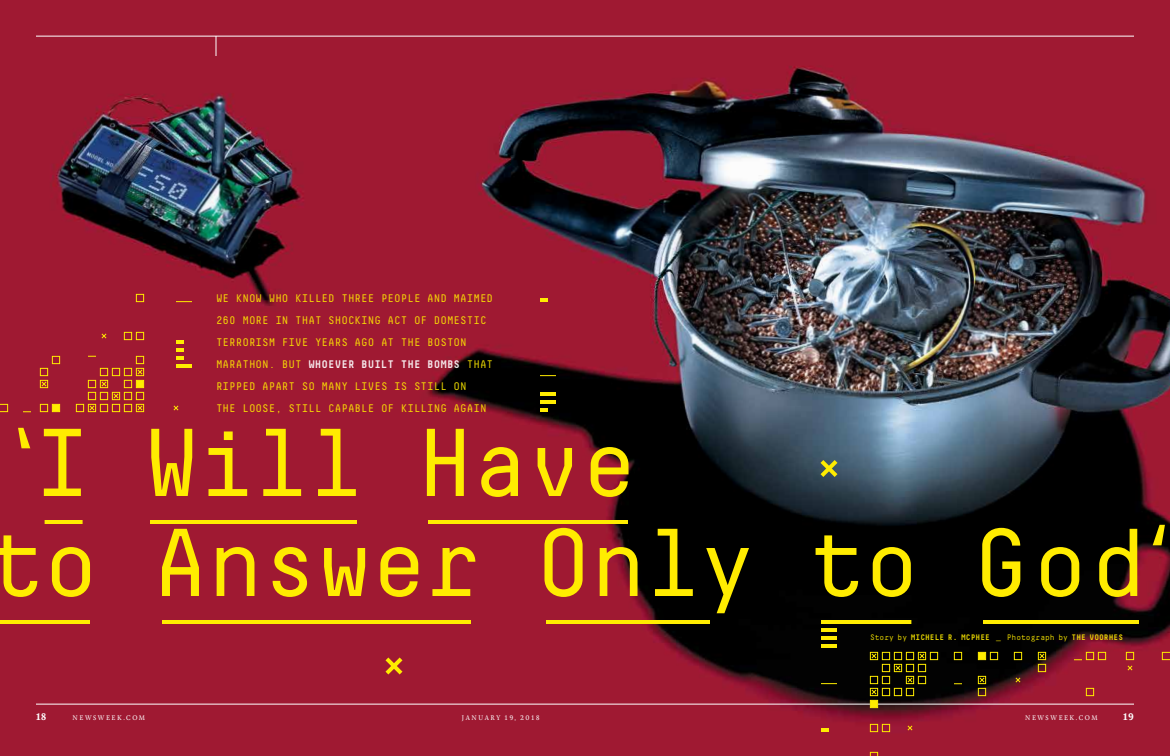
<style>
.page{position:relative;width:1170px;height:756px;background:#fff}
.page>*{position:absolute;margin:0;border:0;box-sizing:border-box;transform-origin:0 0}
.t1{font:96px/100px "Decima Mono";letter-spacing:-.03em;color:#ffec00}
.t2{font:11px/22px "Decima Mono";color:#ffec00}
.t3{font:700 10px "Pona";color:#fff}
.t4{font:700 8px "Decima Mono";color:#ffec00}
.t5{font:7px "Pona";letter-spacing:.21em;color:#fff}
.s1{font-weight:700;color:#fff}
.s2{font-weight:400}
</style>
<div class="page">
<img style="left:0;top:0;width:1170px;height:756px">
<hr style="left:36px;top:704px;width:834px;height:1px;background:#fff">
<hr style="left:878px;top:704px;width:256px;height:1px;background:#fff">
<hr style="left:36px;top:36px;width:1098px;height:1px;background:#fff">
<hr style="left:45px;top:520px;width:38px;height:4px;background:#ffec00">
<hr style="left:150px;top:520px;width:207px;height:4px;background:#ffec00">
<hr style="left:428px;top:520px;width:200px;height:4px;background:#ffec00">
<hr style="left:0;top:620px;width:90px;height:4px;background:#ffec00">
<hr style="left:162px;top:620px;width:309px;height:4px;background:#ffec00">
<hr style="left:821px;top:620px;width:90px;height:4px;background:#ffec00">
<hr style="left:983px;top:620px;width:156px;height:4px;background:#ffec00">
<hr style="left:546px;top:620px;width:164px;height:4px;background:#ffec00">
<div style="left:136px;top:404px;width:8px;height:8px;border:1px solid #ffec00"></div>
<svg style="left:137px;top:405px;width:6px;height:6px"></svg>
<div style="left:88px;top:404px;width:8px;height:8px;border:1px solid #ffec00"></div>
<svg style="left:89px;top:405px;width:6px;height:6px"></svg>
<div style="left:112px;top:392px;width:8px;height:8px;border:1px solid #ffec00"></div>
<svg style="left:113px;top:393px;width:6px;height:6px"></svg>
<div style="left:136px;top:368px;width:8px;height:8px;border:1px solid #ffec00"></div>
<svg style="left:137px;top:369px;width:6px;height:6px"></svg>
<div style="left:136px;top:392px;width:8px;height:8px;border:1px solid #ffec00"></div>
<div style="left:136px;top:380px;width:8px;height:8px;background:#ffec00"></div>
<div style="left:124px;top:404px;width:8px;height:8px;border:1px solid #ffec00"></div>
<div style="left:124px;top:392px;width:8px;height:8px;border:1px solid #ffec00"></div>
<div style="left:124px;top:380px;width:8px;height:8px;border:1px solid #ffec00"></div>
<div style="left:124px;top:368px;width:8px;height:8px;border:1px solid #ffec00"></div>
<div style="left:112px;top:404px;width:8px;height:8px;border:1px solid #ffec00"></div>
<div style="left:112px;top:368px;width:8px;height:8px;border:1px solid #ffec00"></div>
<div style="left:100px;top:404px;width:8px;height:8px;border:1px solid #ffec00"></div>
<div style="left:100px;top:392px;width:8px;height:8px;border:1px solid #ffec00"></div>
<div style="left:100px;top:368px;width:8px;height:8px;border:1px solid #ffec00"></div>
<div style="left:88px;top:392px;width:8px;height:8px;border:1px solid #ffec00"></div>
<div style="left:88px;top:380px;width:8px;height:8px;border:1px solid #ffec00"></div>
<div style="left:76px;top:404px;width:8px;height:8px;border:1px solid #ffec00"></div>
<div style="left:100px;top:380px;width:8px;height:8px;border:1px solid #ffec00"></div>
<svg style="left:101px;top:381px;width:6px;height:6px"></svg>
<div style="left:40px;top:380px;width:8px;height:8px;border:1px solid #ffec00"></div>
<svg style="left:41px;top:381px;width:6px;height:6px"></svg>
<div style="left:40px;top:368px;width:8px;height:8px;border:1px solid #ffec00"></div>
<svg style="left:101px;top:333px;width:6px;height:6px"></svg>
<div style="left:52px;top:404px;width:8px;height:8px;background:#ffec00"></div>
<div style="left:40px;top:404px;width:8px;height:8px;border:1px solid #ffec00"></div>
<svg style="left:0;top:404px;width:8px;height:8px"></svg>
<div style="left:136px;top:356px;width:8px;height:8px;border:1px solid #ffec00"></div>
<div style="left:136px;top:332px;width:8px;height:8px;border:1px solid #ffec00"></div>
<div style="left:124px;top:332px;width:8px;height:8px;border:1px solid #ffec00"></div>
<div style="left:136px;top:294px;width:8px;height:8px;border:1px solid #ffec00"></div>
<svg style="left:173px;top:405px;width:6px;height:6px"></svg>
<div style="left:870px;top:652px;width:8px;height:8px;border:1px solid #ffec00"></div>
<svg style="left:871px;top:653px;width:6px;height:6px"></svg>
<div style="left:918px;top:652px;width:8px;height:8px;border:1px solid #ffec00"></div>
<svg style="left:919px;top:653px;width:6px;height:6px"></svg>
<div style="left:894px;top:664px;width:8px;height:8px;border:1px solid #ffec00"></div>
<svg style="left:895px;top:665px;width:6px;height:6px"></svg>
<div style="left:870px;top:688px;width:8px;height:8px;border:1px solid #ffec00"></div>
<svg style="left:871px;top:689px;width:6px;height:6px"></svg>
<div style="left:870px;top:676px;width:8px;height:8px;border:1px solid #ffec00"></div>
<div style="left:882px;top:652px;width:8px;height:8px;border:1px solid #ffec00"></div>
<div style="left:882px;top:664px;width:8px;height:8px;border:1px solid #ffec00"></div>
<div style="left:882px;top:676px;width:8px;height:8px;border:1px solid #ffec00"></div>
<div style="left:882px;top:688px;width:8px;height:8px;border:1px solid #ffec00"></div>
<div style="left:894px;top:652px;width:8px;height:8px;border:1px solid #ffec00"></div>
<div style="left:894px;top:688px;width:8px;height:8px;border:1px solid #ffec00"></div>
<div style="left:906px;top:652px;width:8px;height:8px;border:1px solid #ffec00"></div>
<div style="left:906px;top:664px;width:8px;height:8px;border:1px solid #ffec00"></div>
<div style="left:906px;top:688px;width:8px;height:8px;border:1px solid #ffec00"></div>
<div style="left:918px;top:664px;width:8px;height:8px;border:1px solid #ffec00"></div>
<div style="left:918px;top:676px;width:8px;height:8px;border:1px solid #ffec00"></div>
<div style="left:930px;top:652px;width:8px;height:8px;border:1px solid #ffec00"></div>
<div style="left:906px;top:676px;width:8px;height:8px;border:1px solid #ffec00"></div>
<svg style="left:907px;top:677px;width:6px;height:6px"></svg>
<div style="left:978px;top:676px;width:8px;height:8px;border:1px solid #ffec00"></div>
<svg style="left:979px;top:677px;width:6px;height:6px"></svg>
<svg style="left:1015px;top:677px;width:6px;height:6px"></svg>
<div style="left:1038px;top:652px;width:8px;height:8px;border:1px solid #ffec00"></div>
<svg style="left:1039px;top:653px;width:6px;height:6px"></svg>
<svg style="left:1127px;top:665px;width:6px;height:6px"></svg>
<div style="left:978px;top:688px;width:8px;height:8px;border:1px solid #ffec00"></div>
<svg style="left:907px;top:725px;width:6px;height:6px"></svg>
<div style="left:954px;top:652px;width:8px;height:8px;border:1px solid #ffec00"></div>
<div style="left:978px;top:652px;width:8px;height:8px;background:#ffec00;border:1px solid #ffec00"></div>
<div style="left:990px;top:652px;width:8px;height:8px;border:1px solid #ffec00"></div>
<div style="left:1014px;top:652px;width:8px;height:8px;border:1px solid #ffec00"></div>
<div style="left:870px;top:700px;width:8px;height:8px;background:#ffec00;border:1px solid #ffec00"></div>
<div style="left:870px;top:724px;width:8px;height:8px;border:1px solid #ffec00"></div>
<div style="left:882px;top:724px;width:8px;height:8px;border:1px solid #ffec00"></div>
<svg style="left:870px;top:752px;width:8px;height:4px"></svg>
<div style="left:1038px;top:664px;width:8px;height:8px;border:1px solid #ffec00"></div>
<div style="left:1086px;top:652px;width:8px;height:8px;border:1px solid #ffec00"></div>
<div style="left:1086px;top:688px;width:8px;height:8px;border:1px solid #ffec00"></div>
<div style="left:1098px;top:652px;width:8px;height:8px;border:1px solid #ffec00"></div>
<div style="left:1126px;top:652px;width:8px;height:8px;border:1px solid #ffec00"></div>
<svg style="left:1162px;top:652px;width:8px;height:8px"></svg>
<svg style="left:540px;top:408px;width:8px;height:4px"></svg>
<hr style="left:540px;top:400px;width:16px;height:4px;background:#ffec00">
<hr style="left:540px;top:392px;width:16px;height:4px;background:#ffec00">
<hr style="left:821px;top:628px;width:16px;height:4px;background:#ffec00">
<hr style="left:821px;top:636px;width:16px;height:4px;background:#ffec00">
<hr style="left:821px;top:644px;width:16px;height:4px;background:#ffec00">
<svg style="left:821px;top:728px;width:8px;height:4px"></svg>
<svg style="left:821px;top:683px;width:16px;height:1px"></svg>
<svg style="left:540px;top:375px;width:16px;height:1px"></svg>
<hr style="left:176px;top:364px;width:16px;height:4px;background:#ffec00">
<svg style="left:176px;top:340px;width:8px;height:20px"></svg>
<svg style="left:176px;top:301px;width:16px;height:1px"></svg>
<svg style="left:540px;top:298px;width:8px;height:4px"></svg>
<svg style="left:216px;top:36px;width:1px;height:20px"></svg>
<div style="left:52px;top:356px;width:8px;height:8px;border:1px solid #ffec00"></div>
<svg style="left:816px;top:456px;width:26px;height:25px"></svg>
<svg style="left:381px;top:653px;width:26px;height:26px"></svg>
<svg style="left:18px;top:428px;width:12px;height:20px"></svg>
<p class="t2" style="left:216px;top:287px;width:279px">WE KNOW WHO KILLED THREE PEOPLE AND MAIMED 260 MORE IN THAT SHOCKING ACT OF DOMESTIC TERRORISM FIVE YEARS AGO AT THE BOSTON MARATHON. BUT <span class="s1">WHOEVER BUILT THE BOMBS</span> THAT RIPPED APART SO MANY LIVES IS STILL ON<br>THE LOOSE, STILL CAPABLE OF KILLING AGAIN</p>
<h1 class="t1" style="left:-12px;top:412px;width:1162px;text-indent:46px">I Will Have<br>to Answer Only to God</h1>
<p class="t4" style="left:870px;top:632px;width:255px"><span class="s2">Story by</span> MICHELE R. MCPHEE <span class="s2">_ Photograph by</span> THE VOORHES</p>
<h1 class="t1" style="left:1130px;top:508px;width:59px">‘</h1>
<p class="t3" style="left:35px;top:710px;width:13px">18</p>
<p class="t5" style="left:73px;top:713px;width:74px">NEWSWEEK.COM</p>
<p class="t5" style="left:462px;top:713px;width:80px">JANUARY 19, 2018</p>
<p class="t5" style="left:1025px;top:713px;width:74px">NEWSWEEK.COM</p>
<p class="t3" style="left:1122px;top:710px;width:13px">19</p>
</div>
